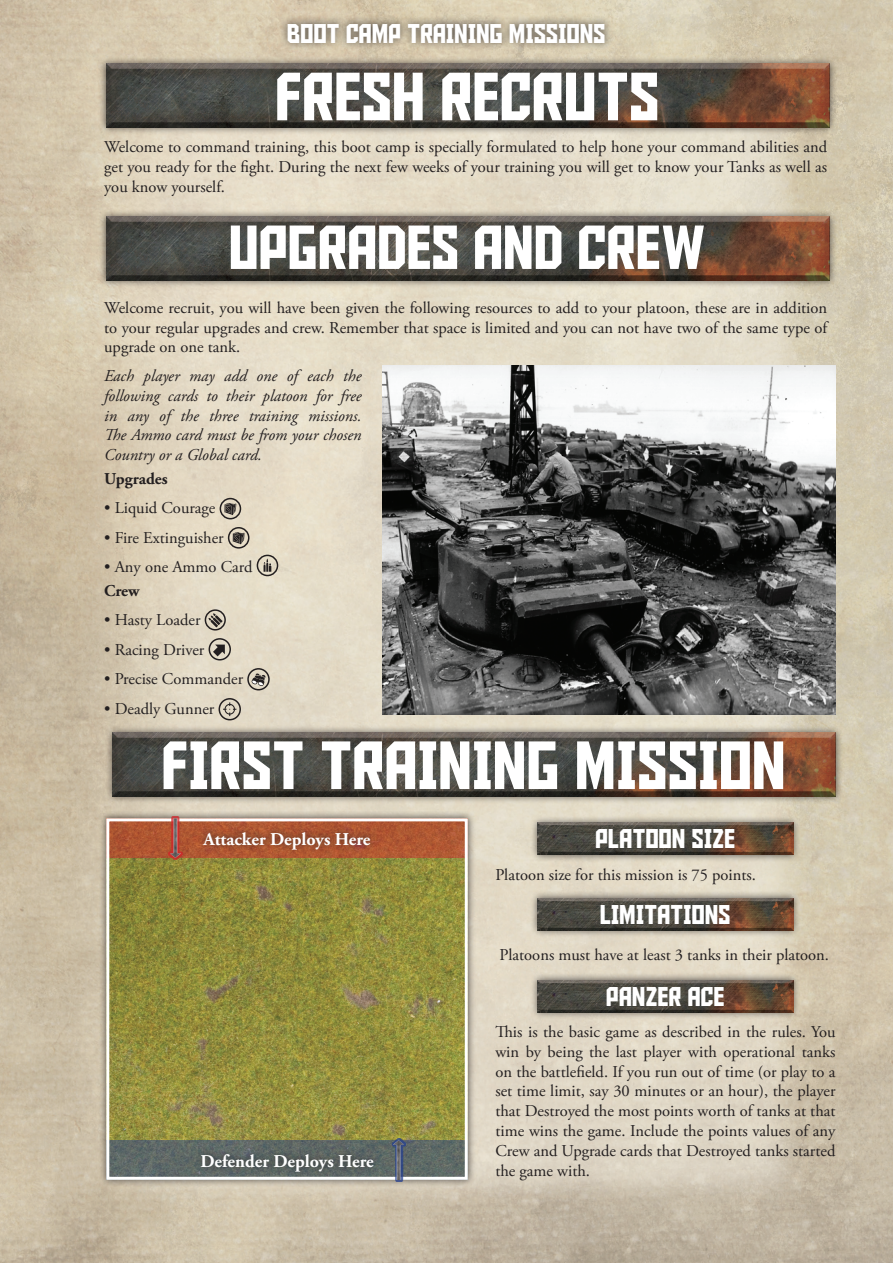
<style>
.page{position:relative;width:893px;height:1263px;background:#fff}
.page>*{position:absolute;margin:0;border:0;box-sizing:border-box;transform-origin:0 0}
.t1{font:67.5px "Aldothe Apache";color:#fff}
.t2{font:61.5px "Aldothe Apache";color:#fff}
.t3{font:27px "Aldothe Apache";color:#fff}
.t4{font:700 18px "Adobe Garamond Pro";color:#fff}
.t5{font:16.5px/19.8px "Adobe Garamond Pro";color:#231f20;text-align:justify}
.t6{font:italic 16.5px/19.8px "Adobe Garamond Pro";color:#231f20;text-align:justify}
.t7{font:700 16.5px "Adobe Garamond Pro";color:#231f20}
</style>
<div class="page">
<img style="left:0;top:0;width:893px;height:1263px">
<div style="left:99px;top:56px;width:738px;height:79px;background:#231f20;opacity:.75"></div>
<img style="left:106px;top:64px;width:723px;height:63px">
<div style="left:105px;top:725px;width:738px;height:79px;background:#231f20;opacity:.75"></div>
<img style="left:113px;top:732px;width:723px;height:64px">
<div style="left:220px;top:498px;width:21px;height:21px;border:2px solid #231f20;border-radius:50%"></div>
<svg style="left:224px;top:503px;width:12px;height:12px"></svg>
<div style="left:228px;top:527px;width:21px;height:22px;border:2px solid #231f20;border-radius:50%"></div>
<svg style="left:233px;top:532px;width:12px;height:12px"></svg>
<div style="left:257px;top:555px;width:21px;height:21px;border:2px solid #231f20;border-radius:50%"></div>
<svg style="left:263px;top:558px;width:9px;height:14px"></svg>
<div style="left:205px;top:609px;width:21px;height:21px;border:2px solid #231f20;border-radius:50%"></div>
<svg style="left:208px;top:613px;width:15px;height:15px"></svg>
<div style="left:209px;top:638px;width:22px;height:22px;border:2px solid #231f20;border-radius:50%"></div>
<svg style="left:213px;top:644px;width:12px;height:12px"></svg>
<div style="left:247px;top:668px;width:23px;height:22px;border:2px solid #231f20;border-radius:50%"></div>
<svg style="left:251px;top:673px;width:15px;height:13px"></svg>
<div style="left:219px;top:698px;width:22px;height:22px;border:2px solid #231f20;border-radius:50%"></div>
<svg style="left:223px;top:702px;width:13px;height:14px"></svg>
<div style="left:99px;top:209px;width:738px;height:79px;background:#231f20;opacity:.75"></div>
<img style="left:106px;top:217px;width:723px;height:63px">
<img style="left:383px;top:365px;width:453px;height:349px">
<div style="left:530px;top:972px;width:271px;height:48px;background:#231f20;opacity:.75"></div>
<img style="left:538px;top:980px;width:255px;height:32px">
<div style="left:530px;top:815px;width:271px;height:47px;background:#231f20;opacity:.75"></div>
<img style="left:538px;top:822px;width:255px;height:32px">
<div style="left:530px;top:890px;width:271px;height:48px;background:#231f20;opacity:.75"></div>
<img style="left:538px;top:898px;width:255px;height:32px">
<div style="left:99px;top:811px;width:376px;height:376px;background:#231f20;opacity:.75"></div>
<img style="left:110px;top:858px;width:354px;height:282px">
<svg style="left:110px;top:1140px;width:354px;height:36px;background:#5e6866"></svg>
<svg style="left:110px;top:822px;width:354px;height:36px;background:#af5732"></svg>
<div style="left:106px;top:818px;width:362px;height:362px;border:3px solid #fff"></div>
<div style="left:391px;top:1138px;width:15px;height:44px;background:#253f8e;opacity:.75"></div>
<img style="left:392px;top:1140px;width:14px;height:40px">
<div style="left:168px;top:816px;width:15px;height:44px;background:#d1232a;opacity:.75"></div>
<img style="left:168px;top:818px;width:14px;height:40px">
<div style="left:197px;top:824px;width:180px;height:32px;background:#231f20;opacity:.75"></div>
<div style="left:194px;top:1146px;width:187px;height:32px;background:#231f20;opacity:.75"></div>
<div style="left:279px;top:15px;width:334px;height:36px;background:#231f20;opacity:.75"></div>
<h3 class="t3" style="left:287px;top:18px;width:320px">BOOT CAMP TRAINING MISSIONS</h3>
<h1 class="t1" style="left:276px;top:60px;width:386px">FRESH RECRUTS</h1>
<p class="t5" style="left:104px;top:138px;width:724px">Welcome to command training, this boot camp is specially formulated to help hone your command abilities and get you ready for the fight. During the next few weeks of your training you will get to know your Tanks as well as you know yourself.</p>
<h2 class="t2" style="left:229px;top:214px;width:478px">UPGRADES AND CREW</h2>
<p class="t5" style="left:104px;top:298px;width:724px">Welcome recruit, you will have been given the following resources to add to your platoon, these are in addition to your regular upgrades and crew. Remember that space is limited and you can not have two of the same type of upgrade on one tank.</p>
<p class="t6" style="left:104px;top:366px;width:259px">Each player may add one of each the following cards to their platoon for free in any of the three training missions.<br>The Ammo card must be from your chosen Country or a Global card.</p>
<p class="t7" style="left:104px;top:469px;width:65px">Upgrades</p>
<p class="t5" style="left:104px;top:499px;width:113px">• Liquid Courage</p>
<p class="t5" style="left:104px;top:528px;width:121px">• Fire Extinguisher</p>
<p class="t5" style="left:104px;top:557px;width:150px">• Any one Ammo Card</p>
<p class="t7" style="left:104px;top:581px;width:37px">Crew</p>
<p class="t5" style="left:104px;top:610px;width:98px">• Hasty Loader</p>
<p class="t5" style="left:104px;top:640px;width:102px">• Racing Driver</p>
<p class="t5" style="left:104px;top:670px;width:140px">• Precise Commander</p>
<p class="t5" style="left:104px;top:700px;width:112px">• Deadly Gunner</p>
<h1 class="t1" style="left:162px;top:728px;width:626px">FIRST TRAINING MISSION</h1>
<p class="t4" style="left:204px;top:828px;width:168px">Attacker Deploys Here</p>
<p class="t4" style="left:200px;top:1150px;width:175px">Defender Deploys Here</p>
<h3 class="t3" style="left:595px;top:824px;width:141px">PLATOON SIZE</h3>
<p class="t5" style="left:495px;top:865px;width:262px">Platoon size for this mission is 75 points.</p>
<h3 class="t3" style="left:600px;top:900px;width:132px">LIMITATIONS</h3>
<p class="t5" style="left:499px;top:946px;width:331px">Platoons must have at least 3 tanks in their platoon.</p>
<h3 class="t3" style="left:606px;top:982px;width:120px">PANZER ACE</h3>
<p class="t5" style="left:495px;top:1022px;width:342px">This is the basic game as described in the rules. You win by being the last player with operational tanks on the battlefield. If you run out of time (or play to a set time limit, say 30 minutes or an hour), the player that Destroyed the most points worth of tanks at that time wins the game. Include the points values of any Crew and Upgrade cards that Destroyed tanks started the game with.</p>
</div>
